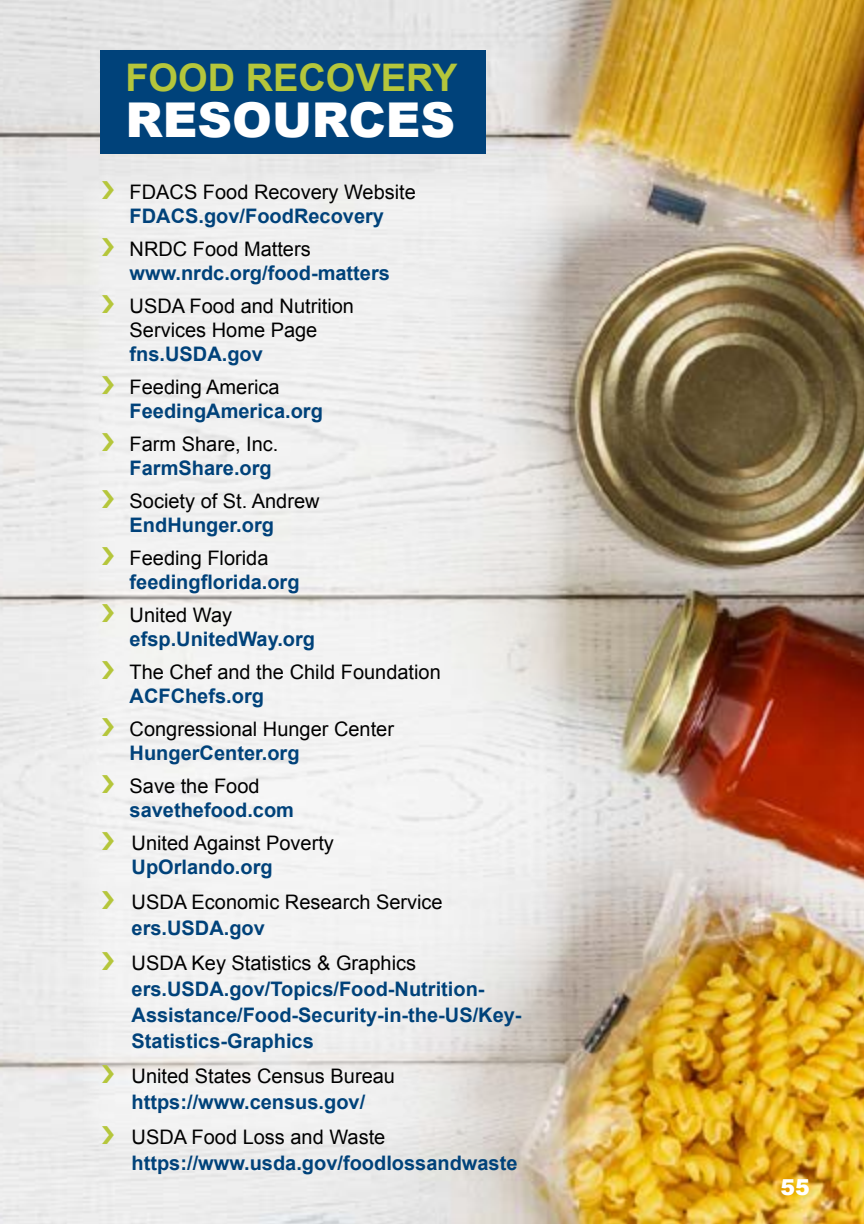
<style>
.page{position:relative;width:864px;height:1224px;background:#fff}
.page>*{position:absolute;margin:0;border:0;box-sizing:border-box;transform-origin:0 0}
.t1{font:900 48px "Arial";color:#fff}
.t2{font:700 38px "Arial";color:#b5c63b}
.t3{font:900 22px "Arial";color:#fff}
.t4{font:700 20px/26px "Arial";color:#00427a}
.t5{font:20px/24px "Arial";color:#000}
</style>
<div class="page">
<img style="left:0;top:0;width:864px;height:1224px">
<svg style="left:84px;top:173px;width:482px;height:976px;fill:#f0f0ef"></svg>
<div style="left:100px;top:50px;width:386px;height:103px;background:#00427a"></div>
<svg style="left:102px;top:181px;width:12px;height:18px"></svg>
<svg style="left:102px;top:238px;width:12px;height:18px"></svg>
<svg style="left:102px;top:295px;width:12px;height:18px"></svg>
<svg style="left:102px;top:376px;width:12px;height:18px"></svg>
<svg style="left:102px;top:433px;width:12px;height:18px"></svg>
<svg style="left:102px;top:490px;width:12px;height:18px"></svg>
<svg style="left:102px;top:547px;width:12px;height:18px"></svg>
<svg style="left:102px;top:604px;width:12px;height:18px"></svg>
<svg style="left:102px;top:661px;width:12px;height:18px"></svg>
<svg style="left:102px;top:718px;width:12px;height:18px"></svg>
<svg style="left:102px;top:775px;width:12px;height:18px"></svg>
<svg style="left:102px;top:832px;width:12px;height:18px"></svg>
<svg style="left:102px;top:891px;width:12px;height:18px"></svg>
<svg style="left:102px;top:952px;width:12px;height:18px"></svg>
<svg style="left:102px;top:1065px;width:12px;height:18px"></svg>
<svg style="left:102px;top:1126px;width:12px;height:18px"></svg>
<p class="t2" style="left:125px;top:53px;width:334px">FOOD RECOVERY</p>
<p class="t1" style="left:125px;top:85px;width:331px">RESOURCES</p>
<p class="t5" style="left:130px;top:181px;width:288px">FDACS Food Recovery Website</p>
<p class="t4" style="left:130px;top:204px;width:256px">FDACS.gov/FoodRecovery</p>
<p class="t5" style="left:130px;top:238px;width:183px">NRDC Food Matters</p>
<p class="t4" style="left:130px;top:261px;width:262px">www.nrdc.org/food-matters</p>
<p class="t5" style="left:130px;top:295px;width:226px">USDA Food and Nutrition<br>Services Home Page</p>
<p class="t4" style="left:130px;top:342px;width:135px">fns.USDA.gov</p>
<p class="t5" style="left:130px;top:376px;width:152px">Feeding America</p>
<p class="t4" style="left:130px;top:399px;width:195px">FeedingAmerica.org</p>
<p class="t5" style="left:130px;top:433px;width:150px">Farm Share, Inc.</p>
<p class="t4" style="left:130px;top:456px;width:144px">FarmShare.org</p>
<p class="t5" style="left:130px;top:490px;width:192px">Society of St. Andrew</p>
<p class="t4" style="left:130px;top:513px;width:146px">EndHunger.org</p>
<p class="t5" style="left:130px;top:547px;width:140px">Feeding Florida</p>
<p class="t4" style="left:130px;top:570px;width:172px">feedingflorida.org</p>
<p class="t5" style="left:130px;top:604px;width:104px">United Way</p>
<p class="t4" style="left:130px;top:627px;width:187px">efsp.UnitedWay.org</p>
<p class="t5" style="left:130px;top:661px;width:313px">The Chef and the Child Foundation</p>
<p class="t4" style="left:130px;top:684px;width:136px">ACFChefs.org</p>
<p class="t5" style="left:130px;top:718px;width:266px">Congressional Hunger Center</p>
<p class="t4" style="left:130px;top:741px;width:172px">HungerCenter.org</p>
<p class="t5" style="left:130px;top:775px;width:132px">Save the Food</p>
<p class="t4" style="left:130px;top:798px;width:166px">savethefood.com</p>
<p class="t5" style="left:132px;top:832px;width:204px">United Against Poverty</p>
<p class="t4" style="left:132px;top:855px;width:143px">UpOrlando.org</p>
<p class="t5" style="left:132px;top:891px;width:313px">USDA Economic Research Service</p>
<p class="t4" style="left:132px;top:916px;width:135px">ers.USDA.gov</p>
<p class="t5" style="left:132px;top:952px;width:286px">USDA Key Statistics &amp; Graphics</p>
<p class="t4" style="left:132px;top:977px;width:392px">ers.USDA.gov/Topics/Food-Nutrition-<br>Assistance/Food-Security-in-the-US/Key-<br>Statistics-Graphics</p>
<p class="t5" style="left:132px;top:1065px;width:265px">United States Census Bureau</p>
<p class="t4" style="left:132px;top:1090px;width:235px">https://www.census.gov/</p>
<p class="t5" style="left:132px;top:1126px;width:255px">USDA Food Loss and Waste</p>
<p class="t4" style="left:132px;top:1151px;width:387px">https://www.usda.gov/foodlossandwaste</p>
<p class="t3" style="left:781px;top:1171px;width:31px">55</p>
</div>
